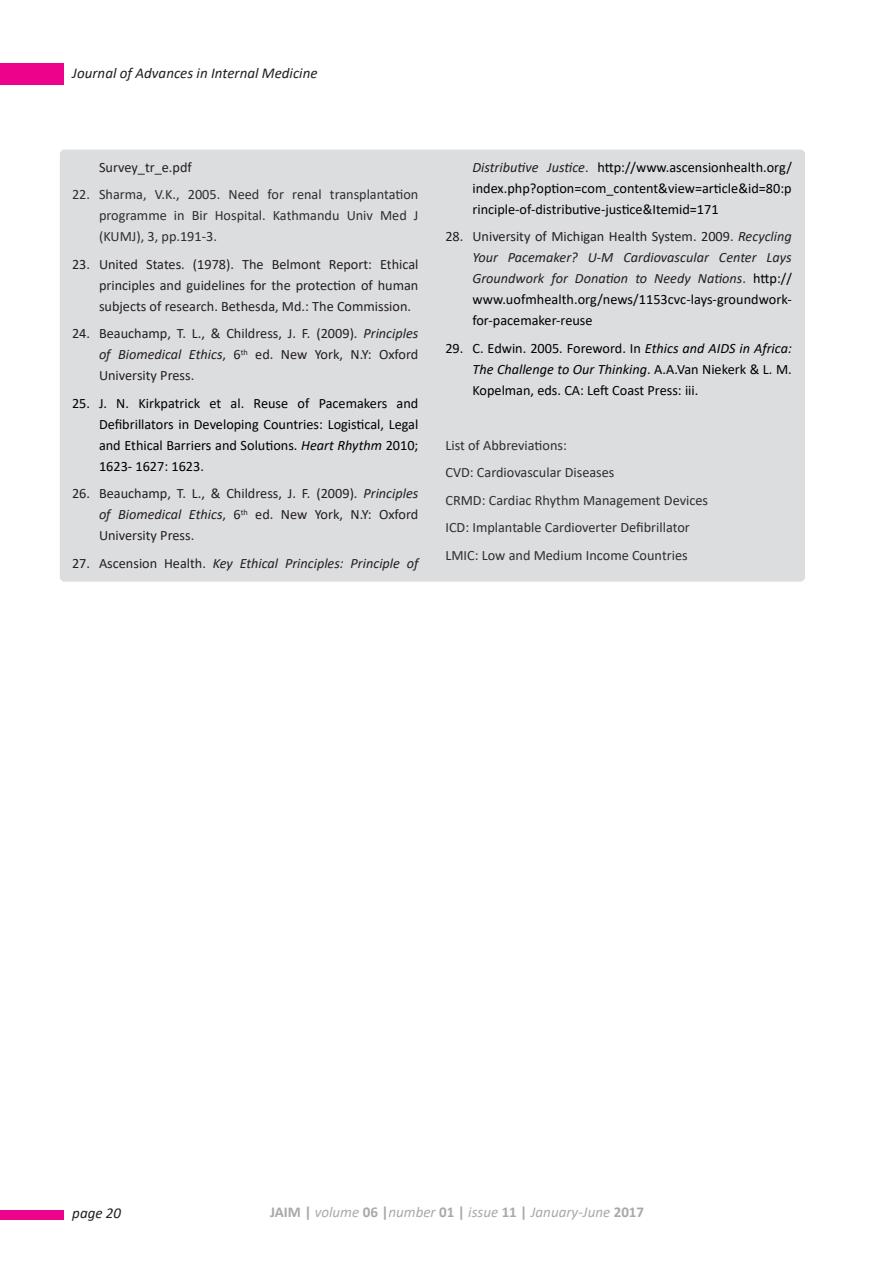
<style>
.page{position:relative;width:893px;height:1263px;background:#fff}
.page>*{position:absolute;margin:0;border:0;box-sizing:border-box;transform-origin:0 0}
.t1{font:italic 15px "Calibri";color:#a8a9ad}
.t2{font:italic 15px "Calibri";color:#231f20}
.t3{font:14.25px/21px "Calibri";color:#000;text-align:justify}
.t4{font:14.25px/21px "Calibri";color:#231f20;text-align:justify}
.t5{font:14.25px/27.5px "Calibri";color:#2e2e2e;text-align:justify}
.t6{font:italic 14.25px/21px "Calibri";color:#231f20;text-align:justify}
.s1{font-style:italic}
.s2{font-style:normal}
.s3{font-style:italic;color:#231f20}
.s4{color:#231f20}
.s5{font-style:normal;color:#000}
.s6{font-weight:700;font-style:normal}
</style>
<div class="page">
<div style="left:0;top:64px;width:64px;height:21px;background:#ed028c"></div>
<div style="left:0;top:1210px;width:64px;height:10px;background:#ed028c"></div>
<div style="left:60px;top:150px;width:745px;height:432px;background:#dcdddf"></div>
<p class="t2" style="left:72px;top:63px;width:247px">Journal of Advances in Internal Medicine</p>
<p class="t4" style="left:99px;top:156px;width:94px">Survey_tr_e.pdf</p>
<p class="t5" style="left:99px;top:184px;width:321px;line-height:21px;text-indent:-27px">22. Sharma, V.K., 2005. Need for renal transplantation programme in Bir Hospital. Kathmandu Univ Med J (KUMJ), 3, pp.191-3.</p>
<p class="t4" style="left:99px;top:253px;width:321px;text-indent:-27px">23. United States. (1978). The Belmont Report: Ethical principles and guidelines for the protection of human subjects of research. Bethesda, Md.: The Commission.</p>
<p class="t4" style="left:99px;top:323px;width:321px;text-indent:-27px">24. Beauchamp, T. L., &amp; Childress, J. F. (2009). <span class="s1">Principles of Biomedical Ethics</span>, 6<sup>th</sup> ed. New York, N.Y: Oxford University Press.</p>
<p class="t3" style="left:99px;top:392px;width:321px;text-indent:-27px">25. J. N. Kirkpatrick et al. Reuse of Pacemakers and Defibrillators in Developing Countries: Logistical, Legal and Ethical Barriers and Solutions. <span class="s1">Heart Rhythm</span> 2010; 1623- 1627: 1623.</p>
<p class="t4" style="left:99px;top:483px;width:321px;text-indent:-27px">26. Beauchamp, T. L., &amp; Childress, J. F. (2009). <span class="s1">Principles of Biomedical Ethics</span>, 6<sup>th</sup> ed. New York, N.Y: Oxford University Press.</p>
<p class="t6" style="left:72px;top:552px;width:348px"><span class="s2">27. Ascension Health.</span> Key Ethical Principles: Principle of</p>
<p class="t3" style="left:472px;top:156px;width:321px"><span class="s3">Distributive Justice</span><span class="s4">.</span> http://www.ascensionhealth.org/ index.php?option=com_content&amp;view=article&amp;id=80:p rinciple-of-distributive-justice&amp;Itemid=171</p>
<p class="t6" style="left:472px;top:226px;width:321px;text-indent:-27px"><span class="s2">28. University of Michigan Health System. 2009.</span> Recycling Your Pacemaker? U-M Cardiovascular Center Lays Groundwork for Donation to Needy Nations<span class="s2">.</span> <span class="s5">http:// www.uofmhealth.org/news/1153cvc-lays-groundwork&shy;for-pacemaker-reuse</span></p>
<p class="t3" style="left:472px;top:337px;width:321px;text-indent:-27px">29. C. Edwin. 2005. Foreword. In <span class="s1">Ethics and AIDS in Africa:<br>The Challenge to Our Thinking</span>. A.A.Van Niekerk &amp; L. M.<br>Kopelman, eds. CA: Left Coast Press: iii.</p>
<p class="t5" style="left:445px;top:431px;width:264px;text-align:left">List of Abbreviations:<br>CVD: Cardiovascular Diseases<br>CRMD: Cardiac Rhythm Management Devices ICD: Implantable Cardioverter Defibrillator LMIC: Low and Medium Income Countries</p>
<p class="t2" style="left:72px;top:1203px;width:50px">page 20</p>
<p class="t1" style="left:270px;top:1201px;width:376px"><span class="s6">JAIM |</span> volume <span class="s6">06 |</span>number <span class="s6">01 |</span> issue <span class="s6">11 |</span> January-June <span class="s6">2017</span></p>
</div>
